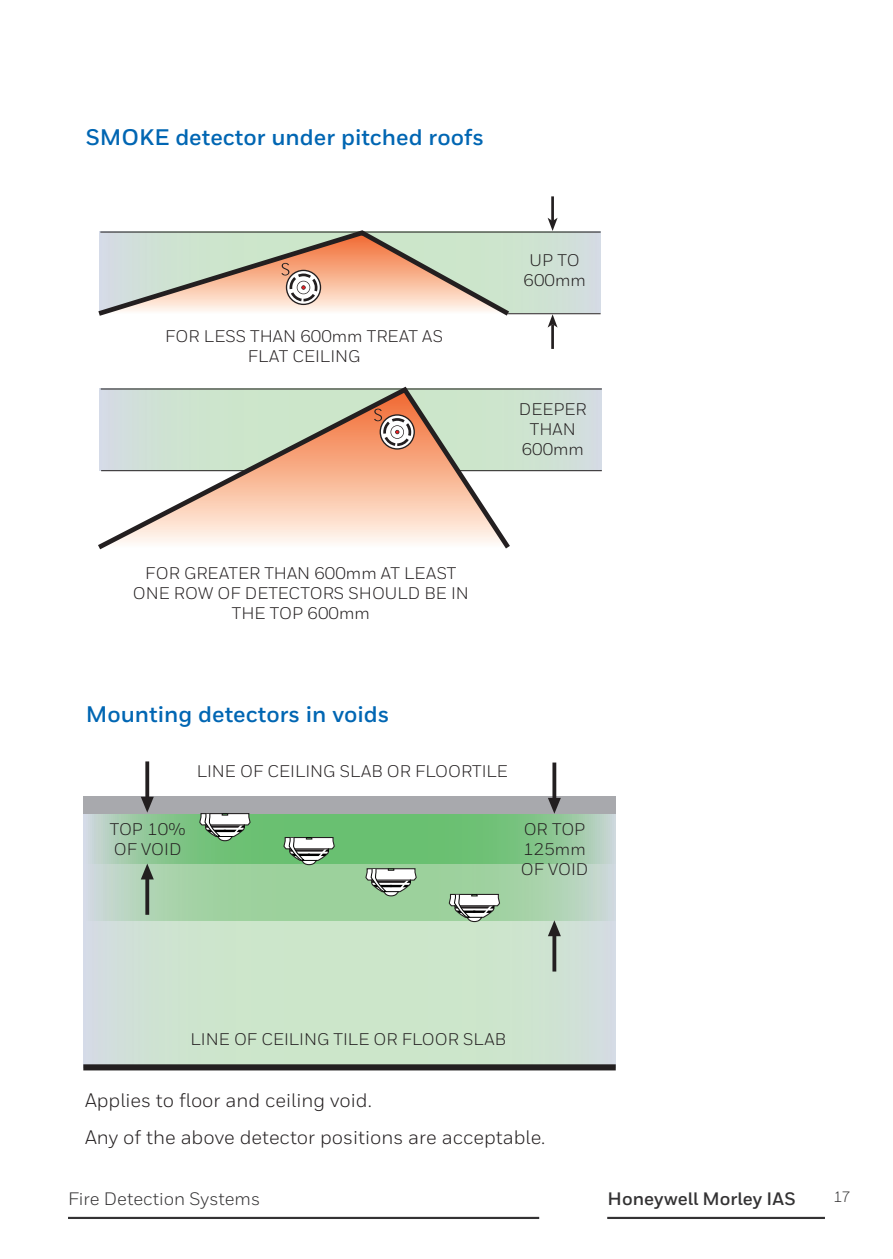
<style>
.page{position:relative;width:893px;height:1259px;background:#fff}
.page>*{position:absolute;margin:0;border:0;box-sizing:border-box;transform-origin:0 0}
.t1{font:700 22.5px "Honeywell Sans";color:#0166b3}
.t2{font:19.5px/36.3px "Honeywell Sans";color:#231f20}
.t3{font:18px "Honeywell Sans";color:#333233}
.t4{font:700 18px "Honeywell Sans";color:#333233}
.t5{font:16.8px/20.1px "Honeywell Sans";color:#231f20;text-align:center}
.t6{font:15px "Honeywell Sans";color:#333233}
</style>
<div class="page">
<hr style="left:68px;top:1216px;width:471px;height:3px;background:#333233">
<hr style="left:607px;top:1216px;width:218px;height:3px;background:#333233">
<svg style="left:514px;top:389px;width:88px;height:81px;background:#cfdfd5"></svg>
<hr style="left:101px;top:470px;width:501px;height:1px;background:#231f20">
<div style="left:100px;top:231px;width:501px;height:82px;background:linear-gradient(to bottom,#d0e0d7,#d0e0d7)"></div>
<svg style="left:98px;top:386px;width:416px;height:164px"></svg>
<hr style="left:508px;top:313px;width:93px;height:1px;background:#231f20">
<hr style="left:100px;top:231px;width:501px;height:1px;background:#231f20">
<svg style="left:548px;top:314px;width:10px;height:13px"></svg>
<hr style="left:551px;top:324px;width:3px;height:25px;background:#231f20">
<svg style="left:548px;top:218px;width:10px;height:13px"></svg>
<hr style="left:551px;top:196px;width:3px;height:25px;background:#231f20">
<hr style="left:101px;top:388px;width:501px;height:1px;background:#231f20">
<svg style="left:98px;top:230px;width:416px;height:86px;background:#d5cab8"></svg>
<svg style="left:374px;top:409px;width:41px;height:40px"></svg>
<svg style="left:83px;top:920px;width:533px;height:144px;background:#cde3cf"></svg>
<svg style="left:83px;top:863px;width:533px;height:57px;background:#a7d2aa"></svg>
<svg style="left:83px;top:813px;width:533px;height:50px;background:#82c48a"></svg>
<div style="left:83px;top:796px;width:533px;height:17px;background:#a8a9ad"></div>
<div style="left:83px;top:1064px;width:533px;height:6px;background:#231f20"></div>
<svg style="left:141px;top:863px;width:13px;height:52px"></svg>
<svg style="left:141px;top:761px;width:13px;height:51px"></svg>
<svg style="left:548px;top:920px;width:13px;height:51px"></svg>
<svg style="left:548px;top:762px;width:13px;height:51px"></svg>
<svg style="left:199px;top:813px;width:52px;height:29px"></svg>
<svg style="left:283px;top:836px;width:52px;height:30px"></svg>
<svg style="left:365px;top:867px;width:52px;height:30px"></svg>
<svg style="left:448px;top:893px;width:53px;height:29px"></svg>
<h1 class="t1" style="left:86px;top:124px;width:400px">SMOKE detector under pitched roofs</h1>
<p class="t5" style="left:165px;top:326px;width:280px">FOR LESS THAN 600mm TREAT AS<br>FLAT CEILING</p>
<p class="t5" style="left:523px;top:250px;width:64px">UP TO<br>600mm</p>
<p class="t5" style="left:519px;top:399px;width:69px">DEEPER<br>THAN<br>600mm</p>
<p class="t5" style="left:133px;top:563px;width:338px">FOR GREATER THAN 600mm AT LEAST<br>ONE ROW OF DETECTORS SHOULD BE IN<br>THE TOP 600mm</p>
<h1 class="t1" style="left:86px;top:700px;width:305px">Mounting detectors in voids</h1>
<p class="t5" style="left:197px;top:761px;width:313px">LINE OF CEILING SLAB OR FLOORTILE</p>
<p class="t5" style="left:110px;top:819px;width:77px;text-align:left">TOP 10%<br>OF VOID</p>
<p class="t5" style="left:521px;top:819px;width:69px;text-align:left">OR TOP<br>125mm<br>OF VOID</p>
<p class="t5" style="left:191px;top:1029px;width:317px">LINE OF CEILING TILE OR FLOOR SLAB</p>
<p class="t2" style="left:85px;top:1082px;width:462px">Applies to floor and ceiling void.<br>Any of the above detector positions are acceptable.</p>
<p class="t3" style="left:68px;top:1188px;width:194px">Fire Detection Systems</p>
<p class="t4" style="left:608px;top:1187px;width:190px">Honeywell Morley IAS</p>
<p class="t6" style="left:833px;top:1187px;width:19px">17</p>
</div>
